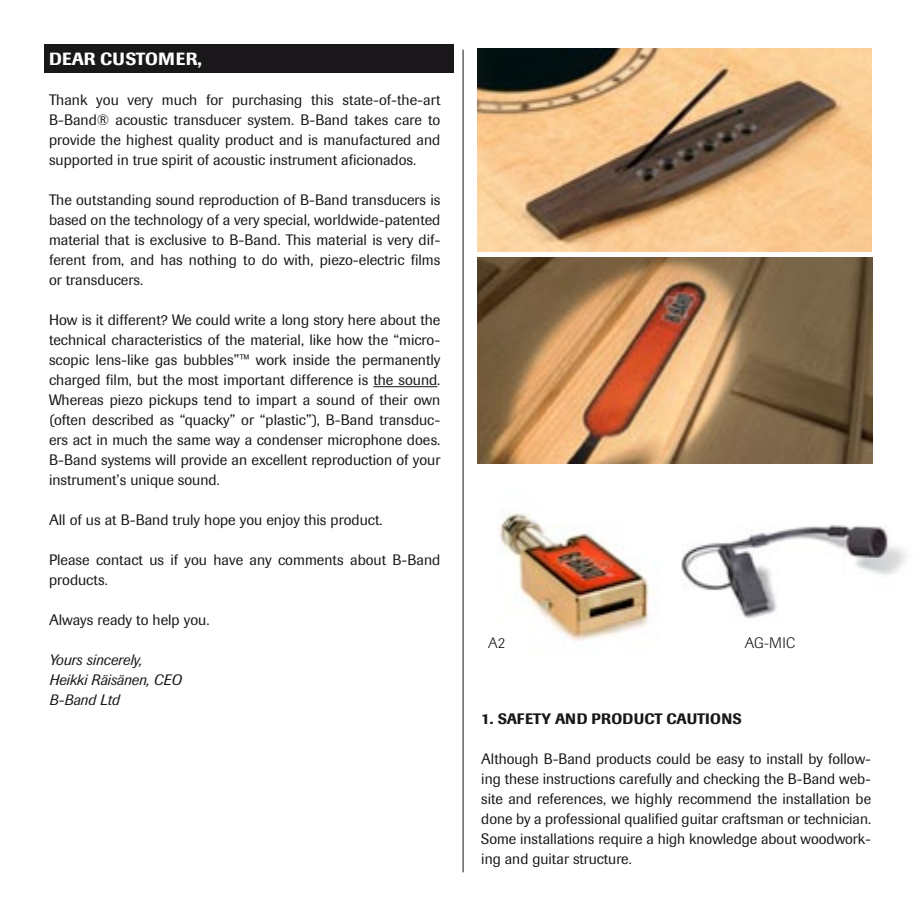
<style>
.page{position:relative;width:922px;height:922px;background:#fff}
.page>*{position:absolute;margin:0;border:0;box-sizing:border-box;transform-origin:0 0}
.t1{font:500 17.5px "Imago";letter-spacing:.02em;color:#fff}
.t2{font:15px/20px "Imago";color:#1a171b;text-align:justify}
.t3{font:italic 15px/20px "Imago";color:#1a171b}
.t4{font:500 15px "Imago";letter-spacing:.02em;color:#1a171b}
.t5{font:300 15px "Imago";letter-spacing:.01em;color:#1a171b}
</style>
<div class="page">
<img style="left:498px;top:513px;width:152px;height:128px">
<img style="left:477px;top:257px;width:395px;height:206px">
<img style="left:477px;top:48px;width:394px;height:203px">
<div style="left:44px;top:44px;width:409px;height:29px;background:#1a171b"></div>
<hr style="left:373px;top:386px;width:64px;height:1px;background:#1a171b">
<hr style="left:462px;top:50px;width:1px;height:822px;background:#1a171b">
<img style="left:681px;top:524px;width:226px;height:95px">
<p class="t1" style="left:49px;top:48px;width:154px">DEAR CUSTOMER,</p>
<p class="t2" style="left:49px;top:90px;width:393px">Thank you very much for purchasing this state-of-the-art B-Band® acoustic transducer system. B-Band takes care to provide the highest quality product and is manufactured and supported in true spirit of acoustic instrument aficionados.</p>
<p class="t2" style="left:49px;top:190px;width:393px">The outstanding sound reproduction of B-Band transducers is based on the technology of a very special, worldwide-patented material that is exclusive to B-Band. This material is very dif&shy;ferent from, and has nothing to do with, piezo-electric films or transducers.</p>
<p class="t2" style="left:49px;top:310px;width:393px">How is it different? We could write a long story here about the technical characteristics of the material, like how the “micro&shy;scopic lens-like gas bubbles”™ work inside the permanently charged film, but the most important difference is the sound.<br>Whereas piezo pickups tend to impart a sound of their own (often described as “quacky” or “plastic”), B-Band transduc&shy;ers act in much the same way a condenser microphone does.<br>B-Band systems will provide an excellent reproduction of your instrument’s unique sound.</p>
<p class="t2" style="left:49px;top:510px;width:335px">All of us at B-Band truly hope you enjoy this product.</p>
<p class="t2" style="left:49px;top:550px;width:393px">Please contact us if you have any comments about B-Band products.</p>
<p class="t2" style="left:49px;top:610px;width:162px">Always ready to help you.</p>
<p class="t3" style="left:49px;top:650px;width:134px">Yours sincerely,<br>Heikki Räisänen, CEO<br>B-Band Ltd</p>
<p class="t5" style="left:488px;top:634px;width:18px">A2</p>
<p class="t5" style="left:744px;top:634px;width:52px">AG-MIC</p>
<p class="t4" style="left:481px;top:709px;width:262px">1. SAFETY AND PRODUCT CAUTIONS</p>
<p class="t2" style="left:481px;top:749px;width:391px">Although B-Band products could be easy to install by follow&shy;ing these instructions carefully and checking the B-Band web&shy;site and references, we highly recommend the installation be done by a professional qualified guitar craftsman or technician.<br>Some installations require a high knowledge about woodwork&shy;ing and guitar structure.</p>
</div>
